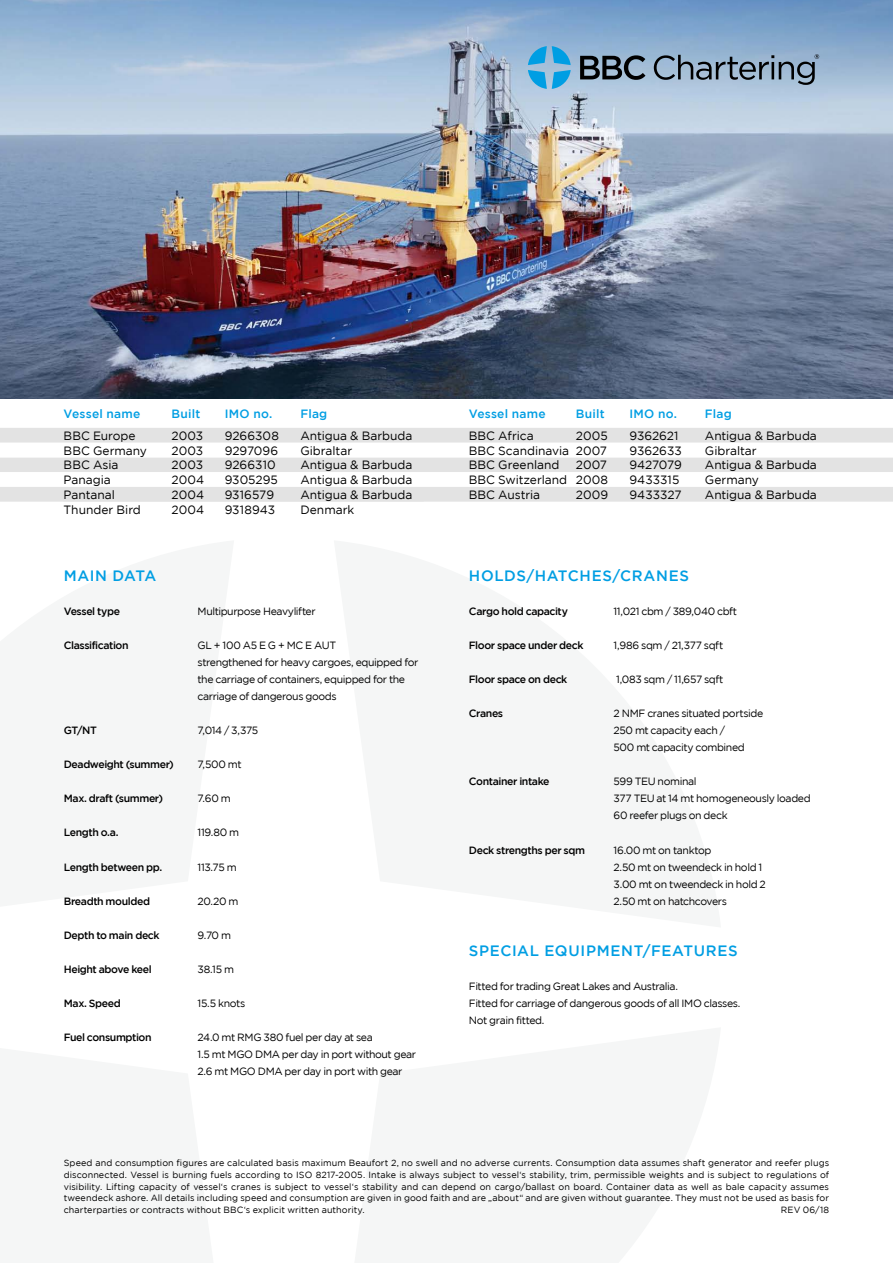
<style>
.page{position:relative;width:893px;height:1263px;background:#fff}
.page>*{position:absolute;margin:0;border:0;box-sizing:border-box;transform-origin:0 0}
.t1{font:500 15px "Gotham";letter-spacing:.04em;color:#009ee3}
.t2{font:500 15px "Gotham";letter-spacing:.02em;color:#009ee3}
.t3{font:12px "Gotham";color:#000}
.t4{font:500 12px "Gotham";letter-spacing:.02em;color:#009ee3}
.t5{font:10.5px/17px "Gotham";letter-spacing:-.035em;color:#000}
.t6{font:500 10.5px "Gotham";letter-spacing:-.035em;color:#000}
.t7{font:9px/11.7px "Gotham";letter-spacing:.005em;color:#000;text-align:justify}
</style>
<div class="page">
<img style="left:0;top:0;width:893px;height:399px">
<div style="left:0;top:428px;width:893px;height:15px;background:#e3e3e3"></div>
<svg style="left:0;top:457px;width:893px;height:1px"></svg>
<svg style="left:0;top:458px;width:893px;height:44px"></svg>
<svg style="left:580px;top:54px;width:239px;height:31px;background:#798c9f"></svg>
<svg style="left:528px;top:46px;width:43px;height:43px;background:#55afde"></svg>
<p class="t4" style="left:64px;top:407px;width:78px">Vessel name</p>
<p class="t4" style="left:172px;top:407px;width:30px">Built</p>
<p class="t4" style="left:225px;top:407px;width:49px">IMO no.</p>
<p class="t4" style="left:300px;top:407px;width:28px">Flag</p>
<p class="t4" style="left:469px;top:407px;width:78px">Vessel name</p>
<p class="t4" style="left:576px;top:407px;width:30px">Built</p>
<p class="t4" style="left:629px;top:407px;width:49px">IMO no.</p>
<p class="t4" style="left:705px;top:407px;width:28px">Flag</p>
<p class="t3" style="left:64px;top:429px;width:74px">BBC Europe</p>
<p class="t3" style="left:172px;top:429px;width:33px">2003</p>
<p class="t3" style="left:225px;top:429px;width:56px">9266308</p>
<p class="t3" style="left:300px;top:429px;width:113px">Antigua &amp; Barbuda</p>
<p class="t3" style="left:469px;top:429px;width:66px">BBC Africa</p>
<p class="t3" style="left:576px;top:429px;width:33px">2005</p>
<p class="t3" style="left:629px;top:429px;width:51px">9362621</p>
<p class="t3" style="left:705px;top:429px;width:113px">Antigua &amp; Barbuda</p>
<p class="t3" style="left:64px;top:444px;width:85px">BBC Germany</p>
<p class="t3" style="left:172px;top:444px;width:33px">2003</p>
<p class="t3" style="left:225px;top:444px;width:55px">9297096</p>
<p class="t3" style="left:300px;top:444px;width:53px">Gibraltar</p>
<p class="t3" style="left:469px;top:444px;width:140px">BBC Scandinavia 2007</p>
<p class="t3" style="left:629px;top:444px;width:54px">9362633</p>
<p class="t3" style="left:705px;top:444px;width:53px">Gibraltar</p>
<p class="t3" style="left:64px;top:458px;width:56px">BBC Asia</p>
<p class="t3" style="left:172px;top:458px;width:33px">2003</p>
<p class="t3" style="left:225px;top:458px;width:53px">9266310</p>
<p class="t3" style="left:300px;top:458px;width:113px">Antigua &amp; Barbuda</p>
<p class="t3" style="left:469px;top:458px;width:92px">BBC Greenland</p>
<p class="t3" style="left:576px;top:458px;width:33px">2007</p>
<p class="t3" style="left:629px;top:458px;width:54px">9427079</p>
<p class="t3" style="left:705px;top:458px;width:113px">Antigua &amp; Barbuda</p>
<p class="t3" style="left:64px;top:473px;width:49px">Panagia</p>
<p class="t3" style="left:172px;top:473px;width:34px">2004</p>
<p class="t3" style="left:225px;top:473px;width:55px">9305295</p>
<p class="t3" style="left:300px;top:473px;width:113px">Antigua &amp; Barbuda</p>
<p class="t3" style="left:469px;top:473px;width:141px">BBC Switzerland 2008</p>
<p class="t3" style="left:629px;top:473px;width:51px">9433315</p>
<p class="t3" style="left:705px;top:473px;width:55px">Germany</p>
<p class="t3" style="left:64px;top:488px;width:53px">Pantanal</p>
<p class="t3" style="left:172px;top:488px;width:34px">2004</p>
<p class="t3" style="left:225px;top:488px;width:51px">9316579</p>
<p class="t3" style="left:300px;top:488px;width:113px">Antigua &amp; Barbuda</p>
<p class="t3" style="left:469px;top:488px;width:73px">BBC Austria</p>
<p class="t3" style="left:576px;top:488px;width:34px">2009</p>
<p class="t3" style="left:629px;top:488px;width:54px">9433327</p>
<p class="t3" style="left:705px;top:488px;width:113px">Antigua &amp; Barbuda</p>
<p class="t3" style="left:64px;top:503px;width:79px">Thunder Bird</p>
<p class="t3" style="left:172px;top:503px;width:34px">2004</p>
<p class="t3" style="left:225px;top:503px;width:52px">9318943</p>
<p class="t3" style="left:300px;top:503px;width:55px">Denmark</p>
<h1 class="t2" style="left:64px;top:567px;width:94px">MAIN DATA</h1>
<p class="t6" style="left:64px;top:606px;width:58px">Vessel type</p>
<p class="t5" style="left:198px;top:603px;width:120px">Multipurpose Heavylifter</p>
<p class="t6" style="left:64px;top:640px;width:66px">Classification</p>
<p class="t5" style="left:198px;top:637px;width:222px">GL + 100 A5 E G + MC E AUT<br>strengthened for heavy cargoes, equipped for the carriage of containers, equipped for the carriage of dangerous goods</p>
<p class="t6" style="left:64px;top:725px;width:35px">GT/NT</p>
<p class="t5" style="left:198px;top:722px;width:62px">7,014 / 3,375</p>
<p class="t6" style="left:64px;top:759px;width:112px">Deadweight (summer)</p>
<p class="t5" style="left:198px;top:756px;width:46px">7,500 mt</p>
<p class="t6" style="left:64px;top:793px;width:101px">Max. draft (summer)</p>
<p class="t5" style="left:198px;top:790px;width:35px">7.60 m</p>
<p class="t6" style="left:64px;top:827px;width:56px">Length o.a.</p>
<p class="t5" style="left:198px;top:824px;width:43px">119.80 m</p>
<p class="t6" style="left:64px;top:861px;width:100px">Length between pp.</p>
<p class="t5" style="left:198px;top:858px;width:41px">113.75 m</p>
<p class="t6" style="left:64px;top:895px;width:88px">Breadth moulded</p>
<p class="t5" style="left:198px;top:892px;width:42px">20.20 m</p>
<p class="t6" style="left:64px;top:929px;width:97px">Depth to main deck</p>
<p class="t5" style="left:198px;top:926px;width:35px">9.70 m</p>
<p class="t6" style="left:64px;top:963px;width:89px">Height above keel</p>
<p class="t5" style="left:198px;top:960px;width:38px">38.15 m</p>
<p class="t6" style="left:64px;top:997px;width:59px">Max. Speed</p>
<p class="t5" style="left:198px;top:994px;width:49px">15.5 knots</p>
<p class="t6" style="left:64px;top:1031px;width:89px">Fuel consumption</p>
<p class="t5" style="left:198px;top:1028px;width:220px">24.0 mt RMG 380 fuel per day at sea<br>1.5 mt MGO DMA per day in port without gear<br>2.6 mt MGO DMA per day in port with gear</p>
<h1 class="t1" style="left:469px;top:567px;width:222px">HOLDS/HATCHES/CRANES</h1>
<p class="t6" style="left:469px;top:606px;width:101px">Cargo hold capacity</p>
<p class="t5" style="left:613px;top:603px;width:125px">11,021 cbm / 389,040 cbft</p>
<p class="t6" style="left:469px;top:640px;width:116px">Floor space under deck</p>
<p class="t5" style="left:613px;top:637px;width:111px">1,986 sqm / 21,377 sqft</p>
<p class="t6" style="left:469px;top:674px;width:100px">Floor space on deck</p>
<p class="t5" style="left:616px;top:671px;width:109px">1,083 sqm / 11,657 sqft</p>
<p class="t6" style="left:469px;top:708px;width:36px">Cranes</p>
<p class="t5" style="left:613px;top:705px;width:151px">2 NMF cranes situated portside<br>250 mt capacity each /<br>500 mt capacity combined</p>
<p class="t6" style="left:469px;top:776px;width:82px">Container intake</p>
<p class="t5" style="left:613px;top:773px;width:199px">599 TEU nominal<br>377 TEU at 14 mt homogeneously loaded<br>60 reefer plugs on deck</p>
<p class="t6" style="left:469px;top:844px;width:118px">Deck strengths per sqm</p>
<p class="t5" style="left:613px;top:841px;width:154px">16.00 mt on tanktop<br>2.50 mt on tweendeck in hold 1<br>3.00 mt on tweendeck in hold 2<br>2.50 mt on hatchcovers</p>
<h1 class="t1" style="left:469px;top:942px;width:270px">SPECIAL EQUIPMENT/FEATURES</h1>
<p class="t5" style="left:469px;top:977px;width:273px">Fitted for trading Great Lakes and Australia.<br>Fitted for carriage of dangerous goods of all IMO classes.<br>Not grain fitted.</p>
<p class="t7" style="left:64px;top:1157px;width:767px">Speed and consumption figures are calculated basis maximum Beaufort 2, no swell and no adverse currents. Consumption data assumes shaft generator and reefer plugs disconnected. Vessel is burning fuels according to ISO 8217-2005. Intake is always subject to vessel‘s stability, trim, permissible weights and is subject to regulations of visibility. Lifting capacity of vessel‘s cranes is subject to vessel‘s stability and can depend on cargo/ballast on board. Container data as well as bale capacity assumes tweendeck ashore. All details including speed and consumption are given in good faith and are „about“ and are given without guarantee. They must not be used as basis for charterparties or contracts without BBC‘s explicit written authority.</p>
<p class="t7" style="left:781px;top:1204px;width:50px">REV 06/18</p>
</div>
